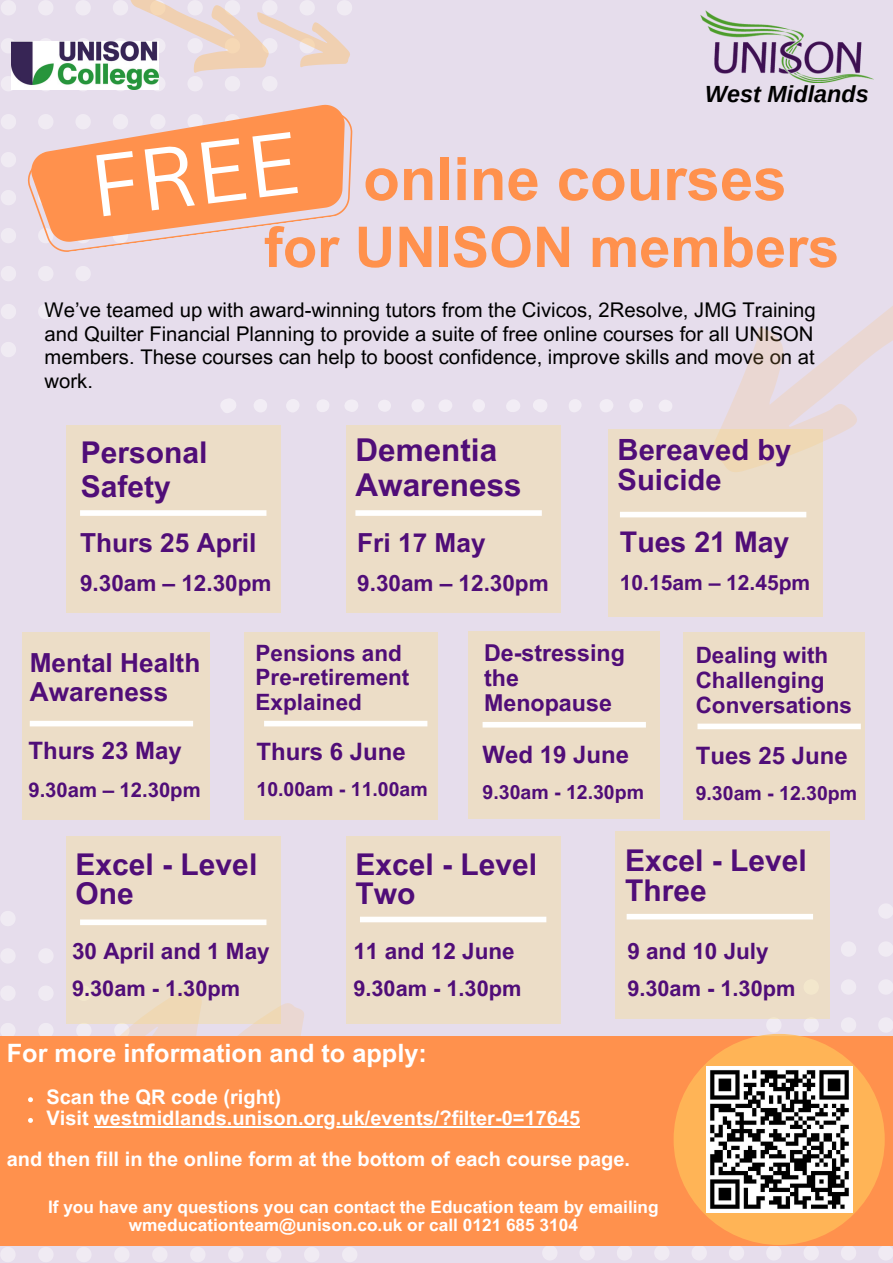
<style>
.page{position:relative;width:893px;height:1263px;background:#e6ddec}
.page>*{position:absolute;margin:0;border:0;box-sizing:border-box;transform-origin:0 0}
.t1{font:85.88px "Canva Sans";color:#fff}
.t2{font:700 60px "Arial MT Pro";color:#ff914d}
.t3{font:700 56.25px "Arial MT Pro";color:#ff914d}
.t4{font:700 31.5px/34.9px "Arial MT Pro";color:#500d78}
.t5{font:700 30px/29.8px "Arial MT Pro";color:#500d78}
.t6{font:700 29.25px/29.2px "Arial MT Pro";color:#500d78}
.t7{font:700 28.5px "Arial MT Pro";color:#500d78}
.t8{font:700 26.25px/28.7px "Arial MT Pro";color:#500d78}
.t9{font:700 25.28px "Arial MT Pro";color:#fff}
.t10{font:700 24px "Arial MT Pro";color:#500d78}
.t11{font:italic 700 23.4px "Arimo";color:#000}
.t12{font:700 23.25px/25.3px "Arial MT Pro";color:#500d78}
.t13{font:700 22.5px/24.8px "Arial MT Pro";color:#500d78}
.t14{font:700 21.75px "Arial MT Pro";color:#500d78}
.t15{font:700 21px "Arial MT Pro";color:#500d78}
.t16{font:20.25px/23.6px "Arial MT Pro";color:#000;text-align:justify}
.t17{font:700 20.25px "Arial MT Pro";color:#500d78}
.t18{font:700 20.02px "Arial MT Pro";color:#fff}
.t19{font:700 19.5px "Arial MT Pro";color:#500d78}
.t20{font:700 17.25px "Arial MT Pro";color:#fff}
</style>
<div class="page">
<svg style="left:76px;top:0;width:15px;height:15px"></svg>
<svg style="left:78px;top:38px;width:10px;height:3px"></svg>
<svg style="left:76px;top:266px;width:15px;height:15px"></svg>
<svg style="left:38px;top:0;width:15px;height:15px"></svg>
<svg style="left:41px;top:38px;width:10px;height:3px"></svg>
<svg style="left:38px;top:266px;width:15px;height:15px"></svg>
<svg style="left:38px;top:304px;width:15px;height:15px"></svg>
<svg style="left:1px;top:0;width:15px;height:15px"></svg>
<svg style="left:1px;top:38px;width:13px;height:15px"></svg>
<svg style="left:1px;top:76px;width:11px;height:15px"></svg>
<svg style="left:1px;top:114px;width:15px;height:15px"></svg>
<svg style="left:1px;top:152px;width:15px;height:15px"></svg>
<svg style="left:1px;top:190px;width:15px;height:15px"></svg>
<svg style="left:1px;top:228px;width:15px;height:15px"></svg>
<svg style="left:1px;top:266px;width:15px;height:15px"></svg>
<svg style="left:1px;top:304px;width:15px;height:15px"></svg>
<svg style="left:1px;top:342px;width:15px;height:15px"></svg>
<svg style="left:1px;top:911px;width:14px;height:15px"></svg>
<svg style="left:1px;top:948px;width:14px;height:15px"></svg>
<svg style="left:39px;top:948px;width:14px;height:15px"></svg>
<svg style="left:1px;top:986px;width:14px;height:15px"></svg>
<svg style="left:1px;top:1023px;width:14px;height:13px"></svg>
<svg style="left:1px;top:1247px;width:14px;height:15px"></svg>
<svg style="left:39px;top:1247px;width:14px;height:15px"></svg>
<svg style="left:76px;top:1247px;width:15px;height:15px"></svg>
<svg style="left:114px;top:1247px;width:15px;height:15px"></svg>
<svg style="left:152px;top:1247px;width:15px;height:15px"></svg>
<svg style="left:190px;top:1247px;width:15px;height:15px"></svg>
<svg style="left:228px;top:1247px;width:15px;height:15px"></svg>
<svg style="left:266px;top:1247px;width:15px;height:15px"></svg>
<svg style="left:304px;top:1247px;width:15px;height:15px"></svg>
<svg style="left:342px;top:1247px;width:15px;height:15px"></svg>
<svg style="left:28px;top:104px;width:325px;height:142px;fill:#ff914d"></svg>
<svg style="left:113px;top:0;width:239px;height:91px"></svg>
<svg style="left:720px;top:306px;width:173px;height:197px"></svg>
<svg style="left:542px;top:1245px;width:15px;height:15px"></svg>
<svg style="left:579px;top:1245px;width:16px;height:15px"></svg>
<svg style="left:617px;top:1245px;width:15px;height:15px"></svg>
<svg style="left:654px;top:1245px;width:15px;height:15px"></svg>
<svg style="left:691px;top:1245px;width:16px;height:15px"></svg>
<svg style="left:729px;top:1245px;width:15px;height:15px"></svg>
<svg style="left:766px;top:1245px;width:15px;height:15px"></svg>
<svg style="left:766px;top:1019px;width:15px;height:13px"></svg>
<svg style="left:803px;top:1245px;width:16px;height:15px"></svg>
<svg style="left:804px;top:1019px;width:15px;height:13px"></svg>
<svg style="left:841px;top:1245px;width:15px;height:15px"></svg>
<svg style="left:841px;top:1018px;width:15px;height:14px"></svg>
<svg style="left:841px;top:980px;width:15px;height:14px"></svg>
<svg style="left:841px;top:942px;width:15px;height:14px"></svg>
<svg style="left:878px;top:1245px;width:15px;height:15px"></svg>
<svg style="left:879px;top:1018px;width:14px;height:14px"></svg>
<svg style="left:879px;top:980px;width:14px;height:14px"></svg>
<svg style="left:879px;top:942px;width:14px;height:14px"></svg>
<svg style="left:879px;top:904px;width:14px;height:14px"></svg>
<div style="left:0;top:1036px;width:893px;height:209px;background:#ff914d"></div>
<img style="left:11px;top:41px;width:147px;height:49px">
<img style="left:700px;top:11px;width:173px;height:72px">
<svg style="left:220px;top:399px;width:16px;height:14px"></svg>
<svg style="left:533px;top:399px;width:14px;height:13px"></svg>
<div style="left:629px;top:399px;width:14px;height:14px;background:#f2edf5;border-radius:50%"></div>
<div style="left:599px;top:399px;width:14px;height:13px;background:#f2edf5;border-radius:6px"></div>
<div style="left:253px;top:399px;width:14px;height:13px;background:#f2edf5;border-radius:50%"></div>
<svg style="left:506px;top:400px;width:14px;height:12px"></svg>
<div style="left:286px;top:399px;width:13px;height:13px;background:#f2edf5;border-radius:7px"></div>
<div style="left:438px;top:399px;width:14px;height:13px;background:#f2edf5;border-radius:50%"></div>
<svg style="left:345px;top:400px;width:13px;height:12px"></svg>
<svg style="left:569px;top:399px;width:12px;height:13px"></svg>
<svg style="left:659px;top:400px;width:13px;height:12px"></svg>
<div style="left:411px;top:399px;width:13px;height:13px;background:#f2edf5;border-radius:6px"></div>
<svg style="left:317px;top:400px;width:12px;height:12px"></svg>
<svg style="left:473px;top:399px;width:12px;height:13px"></svg>
<div style="left:378px;top:400px;width:13px;height:12px;background:#f2edf5;border-radius:50%"></div>
<div style="left:673px;top:1034px;width:211px;height:211px;background:#ffb456;border-radius:50%"></div>
<img style="left:706px;top:1066px;width:146px;height:146px">
<div style="left:346px;top:425px;width:214px;height:188px;background:#ecddc7"></div>
<svg style="left:608px;top:429px;width:214px;height:188px;fill:#ecddc7"></svg>
<div style="left:22px;top:632px;width:188px;height:188px;background:#ecddc7"></div>
<div style="left:355px;top:510px;width:187px;height:6px;background:#fff"></div>
<div style="left:66px;top:425px;width:214px;height:188px;background:#ecddc7"></div>
<div style="left:80px;top:510px;width:186px;height:6px;background:#fff"></div>
<div style="left:620px;top:512px;width:186px;height:5px;background:#fff"></div>
<svg style="left:28px;top:973px;width:276px;height:150px"></svg>
<hr style="left:94px;top:1126px;width:486px;height:2px;background:#fff">
<div style="left:244px;top:632px;width:193px;height:188px;background:#ecddc7"></div>
<div style="left:468px;top:631px;width:192px;height:188px;background:#ecddc7"></div>
<div style="left:683px;top:632px;width:181px;height:188px;background:#ecddc7"></div>
<div style="left:615px;top:831px;width:215px;height:188px;background:#ecddc7"></div>
<div style="left:346px;top:836px;width:214px;height:188px;background:#ecddc7"></div>
<div style="left:66px;top:836px;width:214px;height:188px;background:#ecddc7"></div>
<div style="left:80px;top:919px;width:186px;height:6px;background:#fff"></div>
<div style="left:360px;top:917px;width:186px;height:5px;background:#fff"></div>
<div style="left:626px;top:914px;width:187px;height:5px;background:#fff"></div>
<div style="left:30px;top:721px;width:163px;height:5px;background:#fff"></div>
<div style="left:264px;top:721px;width:163px;height:5px;background:#fff"></div>
<div style="left:482px;top:722px;width:164px;height:5px;background:#fff"></div>
<div style="left:697px;top:724px;width:164px;height:5px;background:#fff"></div>
<h5 class="t11" style="left:705px;top:81px;width:165px">West Midlands</h5>
<p class="t1" style="left:83px;top:126px;width:210px;rotate:-7deg">FREE</p>
<h3 class="t2" style="left:363px;top:156px;width:425px">online courses</h3>
<h4 class="t3" style="left:264px;top:226px;width:577px">for UNISON members</h4>
<p class="t16" style="left:45px;top:300px;width:772px">We’ve teamed up with award-winning tutors from the Civicos, 2Resolve, JMG Training and Quilter Financial Planning to provide a suite of free online courses for all UNISON members. These courses can help to boost confidence, improve skills and move on at work.</p>
<h2 class="t5" style="left:81px;top:440px;width:128px;line-height:33.2px">Personal<br>Safety</h2>
<p class="t8" style="left:80px;top:532px;width:178px">Thurs 25 April</p>
<h2 class="t13" style="left:80px;top:574px;width:193px">9.30am – 12.30pm</h2>
<p class="t4" style="left:355px;top:436px;width:168px">Dementia<br>Awareness</p>
<p class="t8" style="left:357px;top:532px;width:130px">Fri 17 May</p>
<h3 class="t13" style="left:357px;top:574px;width:193px">9.30am – 12.30pm</h3>
<h4 class="t6" style="left:617px;top:439px;width:175px">Bereaved by<br>Suicide</h4>
<h3 class="t7" style="left:620px;top:531px;width:171px">Tues 21 May</h3>
<h6 class="t15" style="left:620px;top:575px;width:192px">10.15am – 12.45pm</h6>
<p class="t8" style="left:30px;top:652px;width:172px">Mental Health<br>Awareness</p>
<h1 class="t10" style="left:28px;top:742px;width:155px">Thurs 23 May</h1>
<h5 class="t17" style="left:28px;top:782px;width:174px">9.30am – 12.30pm</h5>
<h3 class="t13" style="left:256px;top:643px;width:155px">Pensions and<br>Pre-retirement<br>Explained</h3>
<p class="t10" style="left:256px;top:743px;width:151px">Thurs 6 June</p>
<h5 class="t19" style="left:256px;top:782px;width:173px">10.00am - 11.00am</h5>
<h5 class="t12" style="left:484px;top:643px;width:142px">De-stressing the<br>Menopause</h5>
<p class="t10" style="left:482px;top:746px;width:148px">Wed 19 June</p>
<h5 class="t19" style="left:482px;top:784px;width:163px">9.30am - 12.30pm</h5>
<h5 class="t13" style="left:695px;top:645px;width:158px">Dealing with<br>Challenging<br>Conversations</h5>
<h5 class="t10" style="left:695px;top:747px;width:154px">Tues 25 June</h5>
<h4 class="t19" style="left:695px;top:785px;width:163px">9.30am - 12.30pm</h4>
<h6 class="t5" style="left:76px;top:853px;width:183px">Excel - Level<br>One</h6>
<h5 class="t5" style="left:355px;top:853px;width:183px">Excel - Level<br>Two</h5>
<h4 class="t5" style="left:625px;top:849px;width:183px">Excel - Level<br>Three</h4>
<h4 class="t13" style="left:72px;top:942px;width:199px">30 April and 1 May</h4>
<h6 class="t14" style="left:72px;top:980px;width:169px">9.30am - 1.30pm</h6>
<h4 class="t13" style="left:353px;top:942px;width:163px">11 and 12 June</h4>
<h6 class="t14" style="left:353px;top:980px;width:169px">9.30am - 1.30pm</h6>
<h3 class="t13" style="left:627px;top:942px;width:143px">9 and 10 July</h3>
<h3 class="t14" style="left:627px;top:980px;width:169px">9.30am - 1.30pm</h3>
<h3 class="t9" style="left:7px;top:1043px;width:421px">For more information and to apply:</h3>
<p class="t18" style="left:46px;top:1090px;width:236px">Scan the QR code (right)</p>
<h5 class="t18" style="left:46px;top:1110px;width:535px">Visit westmidlands.unison.org.uk/events/?filter-0=17645</h5>
<h4 class="t18" style="left:7px;top:1152px;width:625px">and then fill in the online form at the bottom of each course page.</h4>
<h4 class="t20" style="left:48px;top:1200px;width:612px">If you have any questions you can contact the Education team by emailing</h4>
<h6 class="t20" style="left:129px;top:1218px;width:451px">wmeducationteam@unison.co.uk or call 0121 685 3104</h6>
</div>
